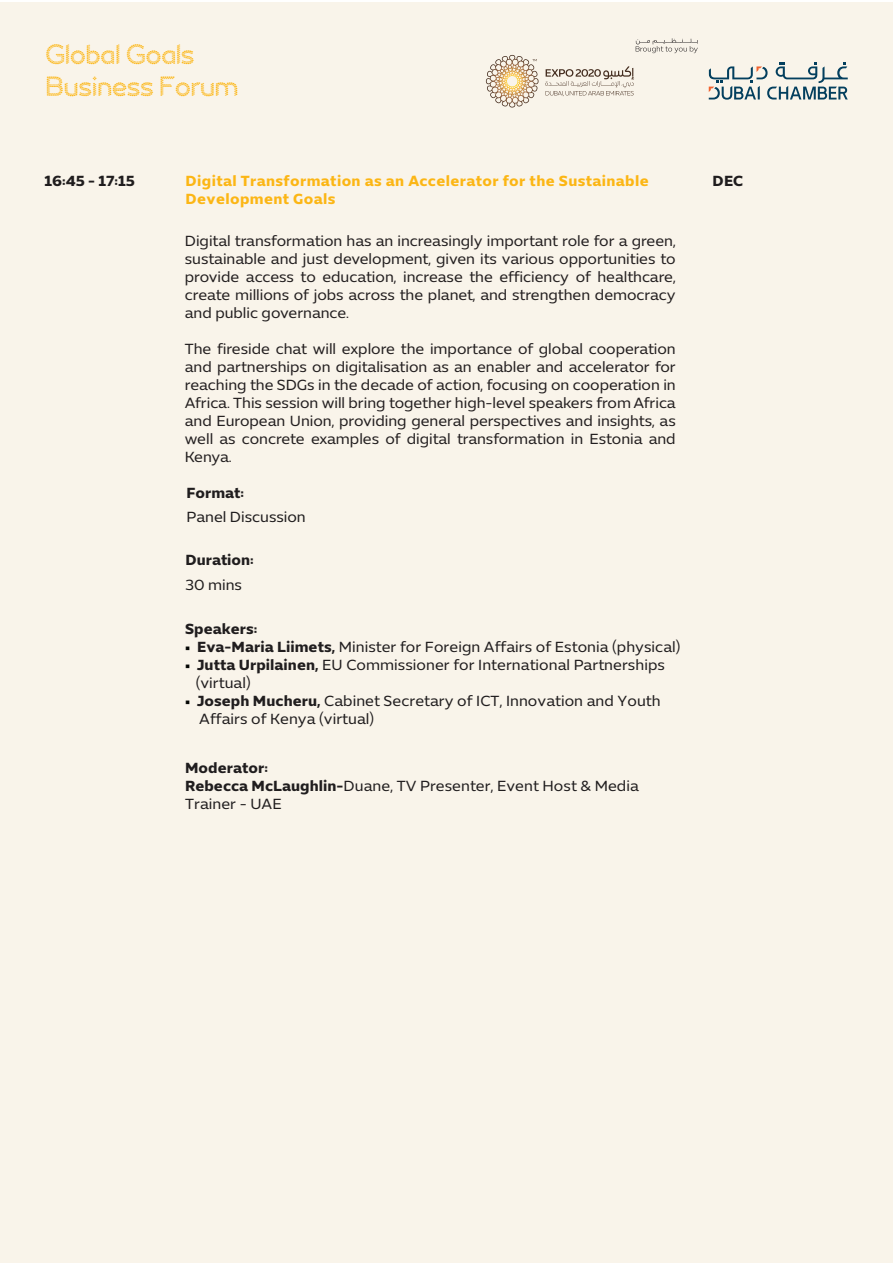
<style>
.page{position:relative;width:893px;height:1263px;background:#fff}
.page>*{position:absolute;margin:0;border:0;box-sizing:border-box;transform-origin:0 0}
.t1{font:27px/32.4px "Expo 2020 Headline";color:#fcb615}
.t2{font:15px/18px "Expo Sans Std";color:#231f20;text-align:justify}
.t3{font:15px/18px "Expo Sans Std";letter-spacing:.005em;color:#201d1e}
.t4{font:700 15px/18px "Expo Sans Std";letter-spacing:.025em;color:#fcb615}
.t5{font:700 15px "Expo Sans Std";color:#201d1e}
.s1{font-weight:700;color:#040503}
.s2{font-weight:700}
</style>
<div class="page">
<div style="left:0;top:2px;width:892px;height:1261px;background:#f9f4ea"></div>
<svg style="left:708px;top:63px;width:139px;height:37px"></svg>
<svg style="left:545px;top:66px;width:89px;height:30px"></svg>
<svg style="left:486px;top:55px;width:50px;height:53px"></svg>
<svg style="left:635px;top:38px;width:63px;height:15px"></svg>
<h1 class="t1" style="left:45px;top:39px;width:194px">Global Goals<br>Business Forum</h1>
<p class="t5" style="left:44px;top:171px;width:92px">16:45 - 17:15</p>
<p class="t4" style="left:185px;top:171px;width:465px">Digital Transformation as an Accelerator for the Sustainable<br>Development Goals</p>
<p class="t5" style="left:712px;top:171px;width:32px">DEC</p>
<p class="t2" style="left:185px;top:232px;width:492px">Digital transformation has an increasingly important role for a green, sustainable and just development, given its various opportunities to provide access to education, increase the efficiency of healthcare, create millions of jobs across the planet, and strengthen democracy and public governance.</p>
<p class="t2" style="left:185px;top:340px;width:492px">The fireside chat will explore the importance of global cooperation and partnerships on digitalisation as an enabler and accelerator for reaching the SDGs in the decade of action, focusing on cooperation in Africa. This session will bring together high-level speakers from Africa and European Union, providing general perspectives and insights, as well as concrete examples of digital transformation in Estonia and Kenya.</p>
<p class="t5" style="left:186px;top:483px;width:59px">Format:</p>
<p class="t3" style="left:186px;top:508px;width:121px">Panel Discussion</p>
<p class="t5" style="left:185px;top:551px;width:70px">Duration:</p>
<p class="t3" style="left:185px;top:576px;width:58px">30 mins</p>
<p class="t5" style="left:185px;top:620px;width:74px">Speakers:</p>
<p class="t3" style="left:185px;top:638px;width:497px"><span class="s1">•</span> <span class="s2">Eva-Maria Liimets,</span> Minister for Foreign Affairs of Estonia (physical)</p>
<p class="t3" style="left:196px;top:656px;width:470px;text-indent:-11px"><span class="s1">•</span> <span class="s2">Jutta Urpilainen,</span> EU Commissioner for International Partnerships (virtual)</p>
<p class="t3" style="left:199px;top:692px;width:463px;text-indent:-14px"><span class="s1">•</span> <span class="s2">Joseph Mucheru,</span> Cabinet Secretary of ICT, Innovation and Youth<br>Affairs of Kenya (virtual)</p>
<p class="t3" style="left:185px;top:759px;width:455px"><span class="s2">Moderator:<br>Rebecca McLaughlin-</span>Duane, TV Presenter, Event Host &amp; Media<br>Trainer - UAE</p>
</div>
